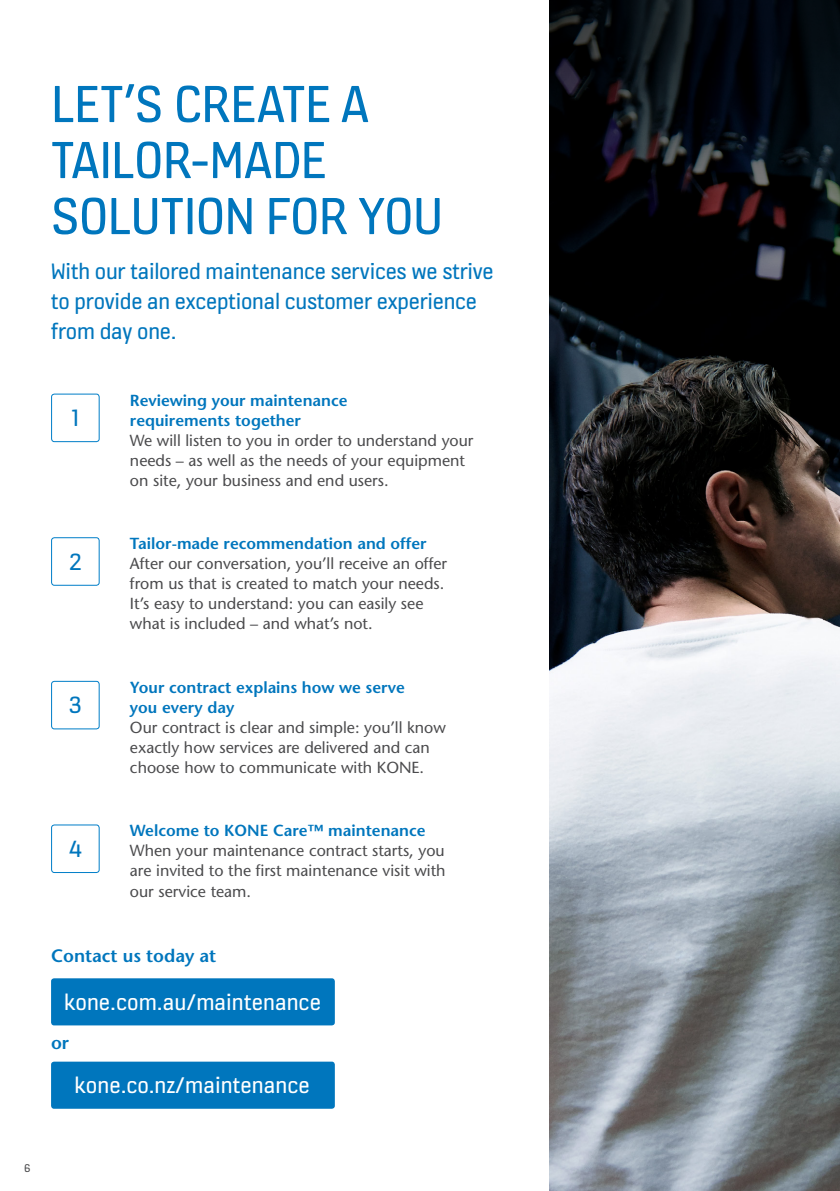
<style>
.page{position:relative;width:840px;height:1191px;background:#fff}
.page>*{position:absolute;margin:0;border:0;box-sizing:border-box;transform-origin:0 0}
.t1{font:56px/56px "KONE Information v 13";letter-spacing:-.01em;color:#0076bd}
.t2{font:25.2px "KONE Information v 12";color:#0076bd}
.t3{font:24.4px "KONE Information v 13";color:#fff}
.t4{font:24px/30px "KONE Information v 13";letter-spacing:-.01em;color:#0076bd}
.t5{font:600 18px "Stone Sans";color:#0076bd}
.t6{font:16px/20px "Stone Sans";color:#4b4b4d}
.t7{font:600 16px/20px "Stone Sans";color:#0076bd}
.t8{font:12px "KONE Information v 13";color:#4b4b4d}
</style>
<div class="page">
<img style="left:549px;top:597px;width:290px;height:594px">
<svg style="left:549px;top:0;width:290px;height:597px;background:#131315"></svg>
<div style="left:51px;top:393px;width:49px;height:49px;border:1px solid #007ec8;border-radius:3px"></div>
<div style="left:51px;top:537px;width:49px;height:49px;border:1px solid #007ec8;border-radius:3px"></div>
<div style="left:51px;top:681px;width:49px;height:48px;border:1px solid #007ec8;border-radius:3px"></div>
<div style="left:51px;top:824px;width:49px;height:49px;border:1px solid #007ec8;border-radius:3px"></div>
<div style="left:51px;top:978px;width:283px;height:47px;background:#0076bd;border-radius:3px"></div>
<div style="left:51px;top:1061px;width:283px;height:47px;background:#0076bd;border-radius:3px"></div>
<h1 class="t1" style="left:51px;top:73px;width:393px">LET’S CREATE A<br>TAILOR-MADE<br>SOLUTION FOR YOU</h1>
<h3 class="t4" style="left:51px;top:255px;width:444px">With our tailored maintenance services we strive to provide an exceptional customer experience from day one.</h3>
<h2 class="t2" style="left:71px;top:403px;width:10px">1</h2>
<h2 class="t2" style="left:69px;top:546px;width:14px">2</h2>
<h2 class="t2" style="left:69px;top:690px;width:14px">3</h2>
<h2 class="t2" style="left:69px;top:834px;width:15px">4</h2>
<p class="t7" style="left:130px;top:390px;width:219px">Reviewing your maintenance requirements together</p>
<p class="t6" style="left:130px;top:430px;width:345px">We will listen to you in order to understand your needs – as well as the needs of your equipment on site, your business and end users.</p>
<p class="t7" style="left:130px;top:533px;width:298px">Tailor-made recommendation and offer</p>
<p class="t6" style="left:130px;top:553px;width:318px">After our conversation, you’ll receive an offer from us that is created to match your needs.<br>It’s easy to understand: you can easily see what is included – and what’s not.</p>
<p class="t7" style="left:130px;top:677px;width:276px">Your contract explains how we serve you every day</p>
<p class="t6" style="left:130px;top:717px;width:317px">Our contract is clear and simple: you’ll know exactly how services are delivered and can choose how to communicate with KONE.</p>
<p class="t7" style="left:130px;top:821px;width:297px">Welcome to KONE Care™ maintenance</p>
<p class="t6" style="left:130px;top:841px;width:317px;text-align:justify">When your maintenance contract starts, you are invited to the first maintenance visit with our service team.</p>
<p class="t5" style="left:51px;top:945px;width:167px">Contact us today at</p>
<h3 class="t3" style="left:64px;top:985px;width:258px">kone.com.au/maintenance</h3>
<p class="t5" style="left:51px;top:1032px;width:20px">or</p>
<h3 class="t3" style="left:74px;top:1068px;width:236px">kone.co.nz/maintenance</h3>
<p class="t8" style="left:24px;top:1160px;width:8px">6</p>
</div>
